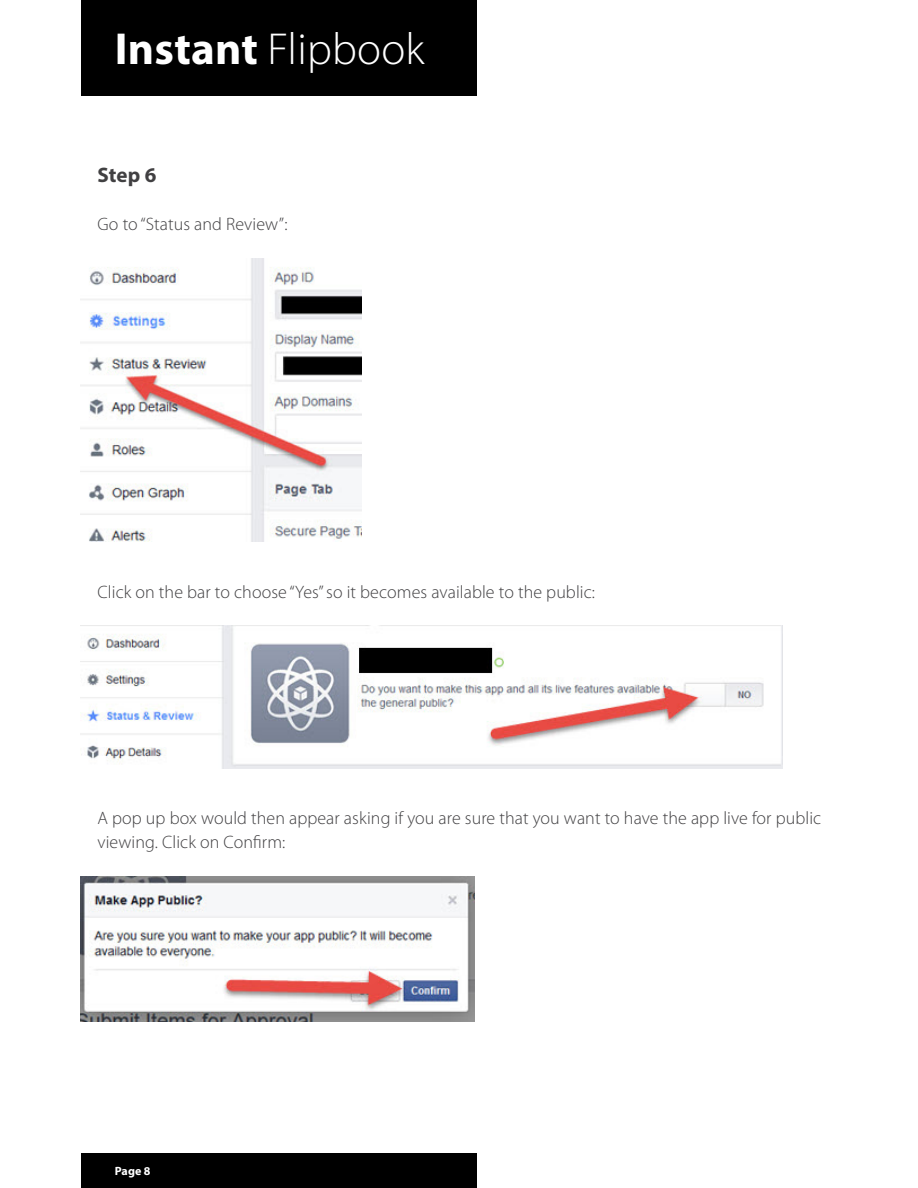
<style>
.page{position:relative;width:918px;height:1188px;background:#fff}
.page>*{position:absolute;margin:0;border:0;box-sizing:border-box;transform-origin:0 0}
.t1{font:300 45px "Myriad Pro";letter-spacing:.005em;color:#fff}
.t2{font:700 21px "Myriad Pro";color:#414042}
.t3{font:300 18px/24px "Myriad Pro";letter-spacing:.005em;color:#414042}
.t4{font:700 12px "Myriad Pro";color:#fff}
.s1{font-weight:700}
</style>
<div class="page">
<div style="left:81px;top:0;width:395px;height:95px;background:#000"></div>
<div style="left:81px;top:1154px;width:395px;height:34px;background:#000"></div>
<img style="left:81px;top:258px;width:281px;height:284px">
<img style="left:81px;top:626px;width:702px;height:142px">
<img style="left:81px;top:876px;width:393px;height:145px">
<h1 class="t1" style="left:115px;top:25px;width:311px"><span class="s1">Instant</span> Flipbook</h1>
<p class="t2" style="left:98px;top:162px;width:60px">Step 6</p>
<p class="t3" style="left:98px;top:213px;width:191px">Go to “Status and Review”:</p>
<p class="t3" style="left:98px;top:580px;width:499px">Click on the bar to choose “Yes” so it becomes available to the public:</p>
<p class="t3" style="left:98px;top:807px;width:725px">A pop up box would then appear asking if you are sure that you want to have the app live for public viewing. Click on Confirm:</p>
<p class="t4" style="left:115px;top:1164px;width:37px">Page 8</p>
</div>
